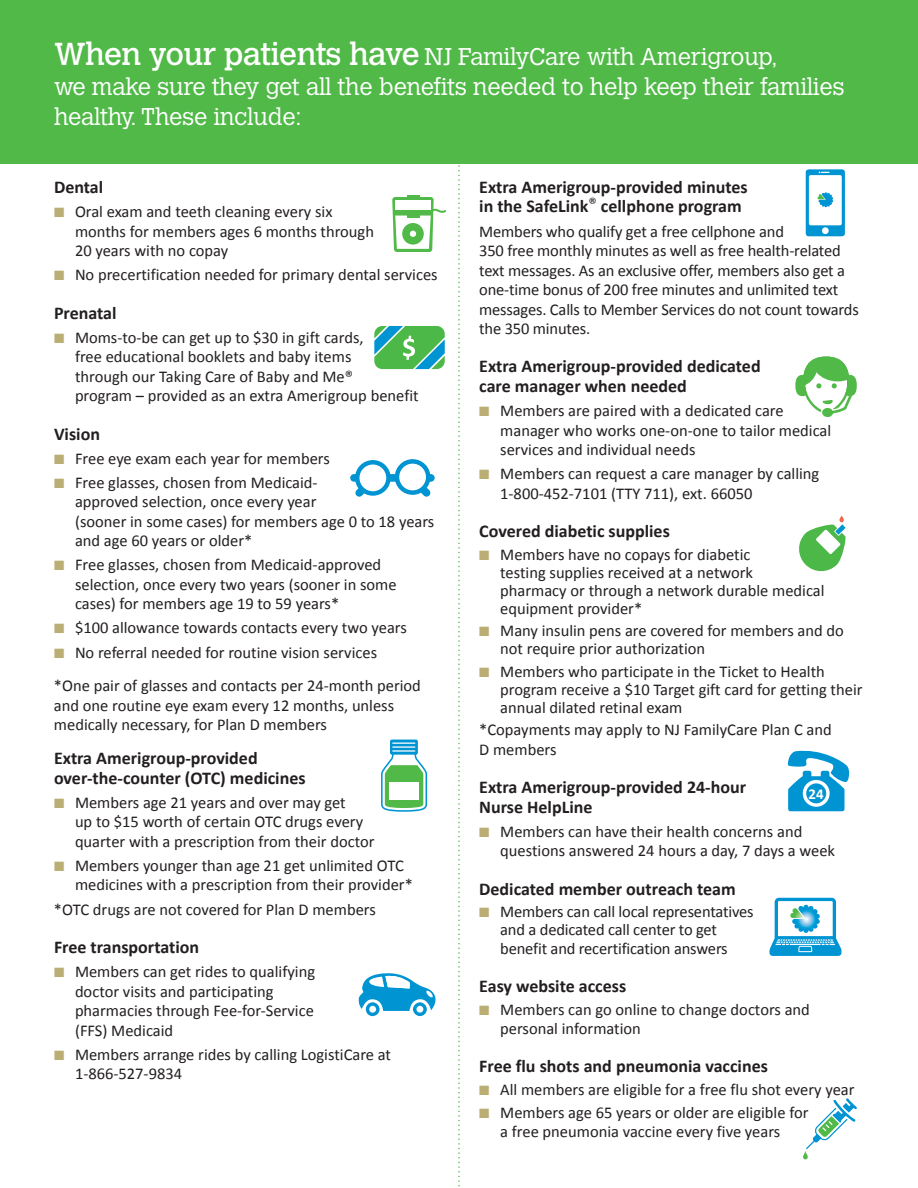
<style>
.page{position:relative;width:918px;height:1188px;background:#fff}
.page>*{position:absolute;margin:0;border:0;box-sizing:border-box;transform-origin:0 0}
.t1{font:300 24px/30px "Calvert MT Std";letter-spacing:-.01em;color:#fff}
.t2{font:700 18px/19.5px "Calibri";color:#231f20}
.t3{font:16.5px/19.5px "Calibri";color:#231f20}
.t4{font:700 15px "Calibri";color:#fff}
.s1{font-weight:400;font-size:31.5px}
.s2{color:#bbae75}
</style>
<div class="page">
<div style="left:0;top:0;width:918px;height:163px;background:#51b948"></div>
<svg style="left:458px;top:163px;width:2px;height:1024px"></svg>
<svg style="left:392px;top:195px;width:54px;height:57px"></svg>
<svg style="left:374px;top:326px;width:71px;height:43px;background:#54ba7c"></svg>
<div style="left:350px;top:474px;width:85px;height:8px;background:#0094d3;border-radius:4px"></div>
<svg style="left:355px;top:459px;width:76px;height:38px"></svg>
<svg style="left:381px;top:740px;width:46px;height:72px"></svg>
<div style="left:389px;top:782px;width:30px;height:18px;background:#fff"></div>
<svg style="left:366px;top:1002px;width:14px;height:14px"></svg>
<svg style="left:413px;top:1002px;width:14px;height:14px"></svg>
<svg style="left:358px;top:973px;width:78px;height:38px"></svg>
<svg style="left:806px;top:169px;width:39px;height:67px"></svg>
<div style="left:809px;top:175px;width:33px;height:50px;background:#fff;border-radius:2px"></div>
<div style="left:822px;top:227px;width:7px;height:7px;background:#fff;border-radius:50%"></div>
<svg style="left:817px;top:192px;width:16px;height:15px"></svg>
<svg style="left:795px;top:357px;width:62px;height:59px"></svg>
<svg style="left:799px;top:516px;width:47px;height:56px"></svg>
<svg style="left:788px;top:750px;width:61px;height:61px"></svg>
<div style="left:806px;top:783px;width:20px;height:20px;background:#0094d3;border-radius:50%"></div>
<svg style="left:770px;top:898px;width:71px;height:58px"></svg>
<svg style="left:803px;top:1151px;width:5px;height:8px"></svg>
<svg style="left:806px;top:1098px;width:51px;height:51px"></svg>
<h1 class="t1" style="left:54px;top:42px;width:792px"><span class="s1">When your patients have</span> NJ FamilyCare with Amerigroup,<br>we make sure they get all the benefits needed to help keep their families healthy. These include:</h1>
<p class="t2" style="left:54px;top:176px;width:51px">Dental</p>
<p class="t3" style="left:75px;top:202px;width:301px;text-indent:-21px"><span class="s2">■</span> Oral exam and teeth cleaning every six months for members ages 6 months through<br>20 years with no copay</p>
<p class="t3" style="left:54px;top:265px;width:385px"><span class="s2">■</span> No precertification needed for primary dental services</p>
<p class="t2" style="left:54px;top:302px;width:64px">Prenatal</p>
<p class="t3" style="left:75px;top:327px;width:345px;text-indent:-21px"><span class="s2">■</span> Moms-to-be can get up to $30 in gift cards,<br>free educational booklets and baby items<br>through our Taking Care of Baby and Me®<br>program – provided as an extra Amerigroup benefit</p>
<p class="t2" style="left:54px;top:423px;width:48px">Vision</p>
<p class="t3" style="left:54px;top:449px;width:277px"><span class="s2">■</span> Free eye exam each year for members</p>
<p class="t3" style="left:75px;top:473px;width:361px;text-indent:-21px"><span class="s2">■</span> Free glasses, chosen from Medicaid-<br>approved selection, once every year<br>(sooner in some cases) for members age 0 to 18 years and age 60 years or older*</p>
<p class="t3" style="left:75px;top:555px;width:323px;text-indent:-21px"><span class="s2">■</span> Free glasses, chosen from Medicaid-approved selection, once every two years (sooner in some cases) for members age 19 to 59 years*</p>
<p class="t3" style="left:54px;top:618px;width:354px"><span class="s2">■</span> $100 allowance towards contacts every two years</p>
<p class="t3" style="left:54px;top:635px;width:368px;line-height:33.9px"><span class="s2">■</span> No referral needed for routine vision services<br>*One pair of glasses and contacts per 24-month period</p>
<p class="t3" style="left:54px;top:696px;width:342px">and one routine eye exam every 12 months, unless medically necessary, for Plan D members</p>
<p class="t2" style="left:54px;top:748px;width:253px">Extra Amerigroup-provided over-the-counter (OTC) medicines</p>
<p class="t3" style="left:75px;top:793px;width:301px;text-indent:-21px"><span class="s2">■</span> Members age 21 years and over may get<br>up to $15 worth of certain OTC drugs every quarter with a prescription from their doctor</p>
<p class="t3" style="left:75px;top:856px;width:339px;text-indent:-21px"><span class="s2">■</span> Members younger than age 21 get unlimited OTC medicines with a prescription from their provider*</p>
<p class="t3" style="left:54px;top:899px;width:323px">*OTC drugs are not covered for Plan D members</p>
<p class="t2" style="left:54px;top:936px;width:147px">Free transportation</p>
<p class="t3" style="left:75px;top:962px;width:242px;text-indent:-21px"><span class="s2">■</span> Members can get rides to qualifying doctor visits and participating pharmacies through Fee-for-Service (FFS) Medicaid</p>
<p class="t3" style="left:75px;top:1044px;width:318px;text-indent:-21px"><span class="s2">■</span> Members arrange rides by calling LogistiCare at<br>1-866-527-9834</p>
<p class="t2" style="left:479px;top:176px;width:270px">Extra Amerigroup-provided minutes in the SafeLink<sup>®</sup> cellphone program</p>
<p class="t3" style="left:479px;top:221px;width:381px">Members who qualify get a free cellphone and<br>350 free monthly minutes as well as free health-related text messages. As an exclusive offer, members also get a one-time bonus of 200 free minutes and unlimited text messages. Calls to Member Services do not count towards the 350 minutes.</p>
<p class="t2" style="left:479px;top:356px;width:283px">Extra Amerigroup-provided dedicated care manager when needed</p>
<p class="t3" style="left:500px;top:401px;width:333px;text-indent:-21px"><span class="s2">■</span> Members are paired with a dedicated care manager who works one-on-one to tailor medical services and individual needs</p>
<p class="t3" style="left:500px;top:464px;width:321px;text-indent:-21px"><span class="s2">■</span> Members can request a care manager by calling<br>1-800-452-7101 (TTY 711), ext. 66050</p>
<p class="t2" style="left:479px;top:521px;width:192px">Covered diabetic supplies</p>
<p class="t3" style="left:500px;top:545px;width:326px;line-height:18px;text-indent:-21px"><span class="s2">■</span> Members have no copays for diabetic<br>testing supplies received at a network<br>pharmacy or through a network durable medical equipment provider*</p>
<p class="t3" style="left:500px;top:622px;width:345px;line-height:18px;text-indent:-21px"><span class="s2">■</span> Many insulin pens are covered for members and do not require prior authorization</p>
<p class="t3" style="left:500px;top:662px;width:364px;line-height:18px;text-indent:-21px"><span class="s2">■</span> Members who participate in the Ticket to Health program receive a $10 Target gift card for getting their annual dilated retinal exam</p>
<p class="t3" style="left:479px;top:720px;width:354px">*Copayments may apply to NJ FamilyCare Plan C and<br>D members</p>
<p class="t2" style="left:479px;top:777px;width:268px">Extra Amerigroup-provided 24-hour<br>Nurse HelpLine</p>
<p class="t3" style="left:500px;top:822px;width:336px;text-indent:-21px"><span class="s2">■</span> Members can have their health concerns and questions answered 24 hours a day, 7 days a week</p>
<p class="t2" style="left:479px;top:878px;width:258px">Dedicated member outreach team</p>
<p class="t3" style="left:500px;top:903px;width:255px;line-height:18px;text-indent:-21px"><span class="s2">■</span> Members can call local representatives and a dedicated call center to get benefit and recertification answers</p>
<p class="t2" style="left:479px;top:975px;width:148px">Easy website access</p>
<p class="t3" style="left:500px;top:999px;width:311px;text-indent:-21px"><span class="s2">■</span> Members can go online to change doctors and personal information</p>
<p class="t2" style="left:479px;top:1056px;width:290px">Free flu shots and pneumonia vaccines</p>
<p class="t3" style="left:479px;top:1080px;width:377px"><span class="s2">■</span> All members are eligible for a free flu shot every year</p>
<p class="t3" style="left:479px;top:1102px;width:331px;text-align:center"><span class="s2">■</span> Members age 65 years or older are eligible for a free pneumonia vaccine every five years</p>
<p class="t4" style="left:808px;top:784px;width:17px">24</p>
</div>
